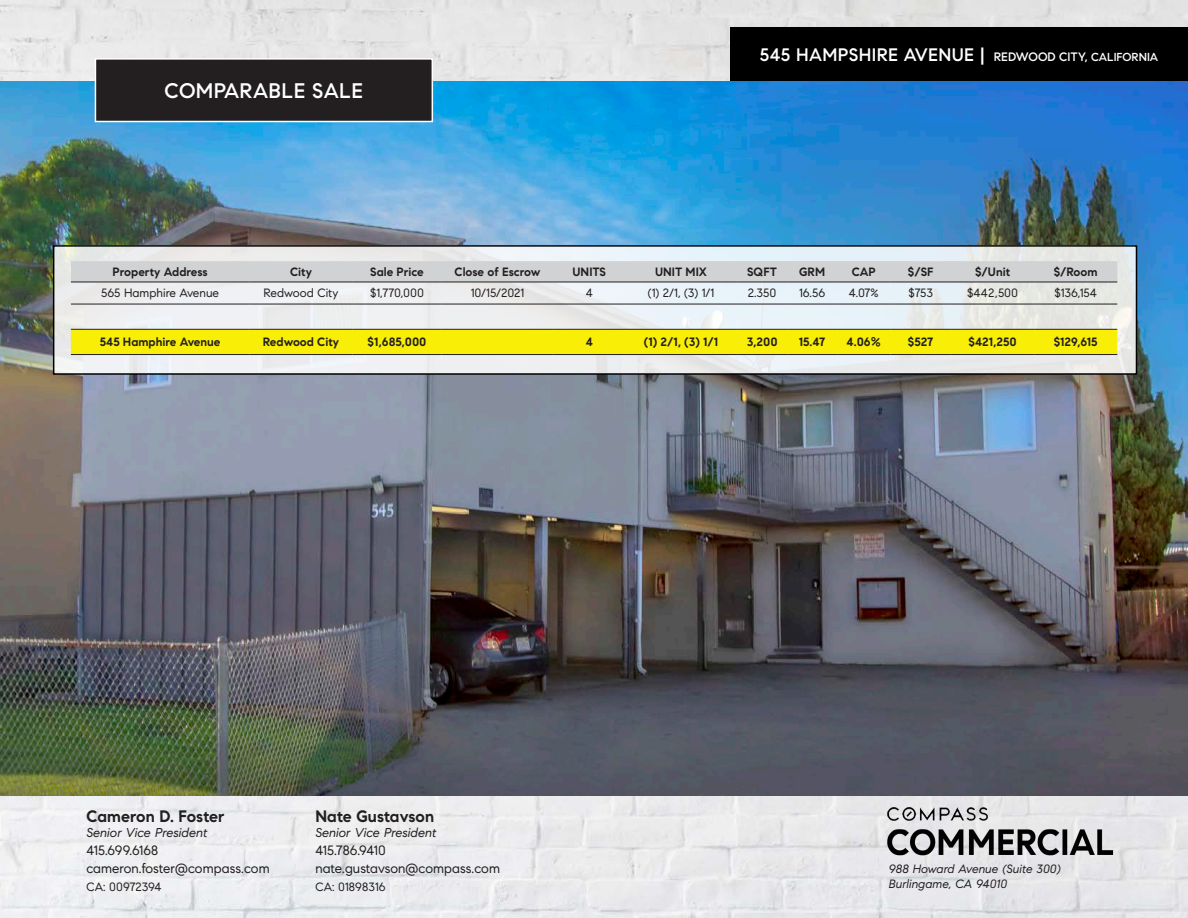
<style>
.page{position:relative;width:1188px;height:918px;background:#fff}
.page>*{position:absolute;margin:0;border:0;box-sizing:border-box;transform-origin:0 0}
.t1{font:500 21px "Compass Sans";letter-spacing:.02em;color:#fff}
.t2{font:500 18px "Compass Sans";letter-spacing:.02em;color:#fff}
.t3{font:700 16.5px "Compass Sans";color:#231f20}
.t4{font:13.5px/18px "Compass Sans";color:#231f20}
.t5{font:italic 12.75px "Compass Sans";color:#231f20}
.t6{font:700 12px "Compass Sans";color:#231f20}
.t7{font:12px "Compass Sans";color:#231f20}
.t8{font:italic 12px/15px "Compass Sans";color:#231f20}
.s1{font-size:12.15px}
.s2{font-size:11.55px}
</style>
<div class="page">
<img style="left:0;top:0;width:1188px;height:918px">
<div style="left:730px;top:27px;width:458px;height:54px;background:#000"></div>
<img style="left:879px;top:796px;width:309px;height:67px">
<img style="left:0;top:81px;width:1188px;height:715px">
<div style="left:95px;top:59px;width:337px;height:63px;background:#231f20"></div>
<div style="left:95px;top:58px;width:338px;height:64px;border:2px solid #fff"></div>
<svg style="left:52px;top:244px;width:1086px;height:132px"></svg>
<div style="left:71px;top:261px;width:1046px;height:21px;background:#d1d2d4"></div>
<div style="left:71px;top:330px;width:1046px;height:24px;background:#f9ee06"></div>
<hr style="left:71px;top:282px;width:178px;height:1px;background:#231f20">
<hr style="left:249px;top:282px;width:104px;height:1px;background:#231f20">
<hr style="left:353px;top:282px;width:88px;height:1px;background:#231f20">
<hr style="left:441px;top:282px;width:113px;height:1px;background:#231f20">
<hr style="left:554px;top:282px;width:71px;height:1px;background:#231f20">
<hr style="left:625px;top:282px;width:112px;height:1px;background:#231f20">
<hr style="left:737px;top:282px;width:50px;height:1px;background:#231f20">
<hr style="left:787px;top:282px;width:50px;height:1px;background:#231f20">
<hr style="left:837px;top:282px;width:53px;height:1px;background:#231f20">
<hr style="left:890px;top:282px;width:61px;height:1px;background:#231f20">
<hr style="left:951px;top:282px;width:83px;height:1px;background:#231f20">
<hr style="left:1034px;top:282px;width:83px;height:1px;background:#231f20">
<hr style="left:71px;top:304px;width:178px;height:1px;background:#231f20">
<hr style="left:249px;top:304px;width:104px;height:1px;background:#231f20">
<hr style="left:353px;top:304px;width:88px;height:1px;background:#231f20">
<hr style="left:441px;top:304px;width:113px;height:1px;background:#231f20">
<hr style="left:554px;top:304px;width:71px;height:1px;background:#231f20">
<hr style="left:625px;top:304px;width:112px;height:1px;background:#231f20">
<hr style="left:737px;top:304px;width:50px;height:1px;background:#231f20">
<hr style="left:787px;top:304px;width:50px;height:1px;background:#231f20">
<hr style="left:837px;top:304px;width:53px;height:1px;background:#231f20">
<hr style="left:890px;top:304px;width:61px;height:1px;background:#231f20">
<hr style="left:951px;top:304px;width:83px;height:1px;background:#231f20">
<hr style="left:1034px;top:304px;width:83px;height:1px;background:#231f20">
<hr style="left:71px;top:329px;width:178px;height:1px;background:#231f20">
<hr style="left:249px;top:329px;width:104px;height:1px;background:#231f20">
<hr style="left:353px;top:329px;width:88px;height:1px;background:#231f20">
<hr style="left:441px;top:329px;width:113px;height:1px;background:#231f20">
<hr style="left:554px;top:329px;width:71px;height:1px;background:#231f20">
<hr style="left:625px;top:329px;width:112px;height:1px;background:#231f20">
<hr style="left:737px;top:329px;width:50px;height:1px;background:#231f20">
<hr style="left:787px;top:329px;width:50px;height:1px;background:#231f20">
<hr style="left:837px;top:329px;width:53px;height:1px;background:#231f20">
<hr style="left:890px;top:329px;width:61px;height:1px;background:#231f20">
<hr style="left:951px;top:329px;width:83px;height:1px;background:#231f20">
<hr style="left:1034px;top:329px;width:83px;height:1px;background:#231f20">
<hr style="left:71px;top:354px;width:178px;height:1px;background:#231f20">
<hr style="left:249px;top:354px;width:104px;height:1px;background:#231f20">
<hr style="left:353px;top:354px;width:88px;height:1px;background:#231f20">
<hr style="left:441px;top:354px;width:113px;height:1px;background:#231f20">
<hr style="left:554px;top:354px;width:71px;height:1px;background:#231f20">
<hr style="left:625px;top:354px;width:112px;height:1px;background:#231f20">
<hr style="left:737px;top:354px;width:50px;height:1px;background:#231f20">
<hr style="left:787px;top:354px;width:50px;height:1px;background:#231f20">
<hr style="left:837px;top:354px;width:53px;height:1px;background:#231f20">
<hr style="left:890px;top:354px;width:61px;height:1px;background:#231f20">
<hr style="left:951px;top:354px;width:83px;height:1px;background:#231f20">
<hr style="left:1034px;top:354px;width:83px;height:1px;background:#231f20">
<p class="t1" style="left:165px;top:78px;width:200px">COMPARABLE SALE</p>
<h2 class="t2" style="left:760px;top:44px;width:400px">545 HAMPSHIRE AVENUE | <span class="s1">REDWOOD CITY,</span> <span class="s2">CALIFORNIA</span></h2>
<p class="t6" style="left:113px;top:265px;width:97px">Property Address</p>
<p class="t6" style="left:290px;top:265px;width:23px">City</p>
<p class="t6" style="left:370px;top:265px;width:55px">Sale Price</p>
<p class="t6" style="left:455px;top:265px;width:88px">Close of Escrow</p>
<p class="t6" style="left:573px;top:265px;width:35px">UNITS</p>
<p class="t6" style="left:655px;top:265px;width:53px">UNIT MIX</p>
<p class="t6" style="left:747px;top:265px;width:31px">SQFT</p>
<p class="t6" style="left:799px;top:265px;width:27px">GRM</p>
<p class="t6" style="left:852px;top:265px;width:26px">CAP</p>
<p class="t6" style="left:908px;top:265px;width:27px">$/SF</p>
<p class="t6" style="left:975px;top:265px;width:37px">$/Unit</p>
<p class="t6" style="left:1054px;top:265px;width:45px">$/Room</p>
<p class="t7" style="left:101px;top:286px;width:120px">565 Hamphire Avenue</p>
<p class="t7" style="left:264px;top:286px;width:76px">Redwood City</p>
<p class="t7" style="left:370px;top:286px;width:56px">$1,770,000</p>
<p class="t7" style="left:471px;top:286px;width:55px">10/15/2021</p>
<p class="t7" style="left:586px;top:286px;width:9px">4</p>
<p class="t7" style="left:648px;top:286px;width:68px">(1) 2/1, (3) 1/1</p>
<p class="t7" style="left:748px;top:286px;width:30px">2.350</p>
<p class="t7" style="left:799px;top:286px;width:28px">16.56</p>
<p class="t7" style="left:849px;top:286px;width:31px">4.07%</p>
<p class="t7" style="left:908px;top:286px;width:26px">$753</p>
<p class="t7" style="left:967px;top:286px;width:52px">$442,500</p>
<p class="t7" style="left:1054px;top:286px;width:44px">$136,154</p>
<p class="t6" style="left:100px;top:335px;width:122px">545 Hamphire Avenue</p>
<p class="t6" style="left:263px;top:335px;width:78px">Redwood City</p>
<p class="t6" style="left:368px;top:335px;width:60px">$1,685,000</p>
<p class="t6" style="left:586px;top:335px;width:9px">4</p>
<p class="t6" style="left:644px;top:335px;width:76px">(1) 2/1, (3) 1/1</p>
<p class="t6" style="left:747px;top:335px;width:32px">3,200</p>
<p class="t6" style="left:799px;top:335px;width:28px">15.47</p>
<p class="t6" style="left:847px;top:335px;width:36px">4.06%</p>
<p class="t6" style="left:908px;top:335px;width:27px">$527</p>
<p class="t6" style="left:969px;top:335px;width:50px">$421,250</p>
<p class="t6" style="left:1054px;top:335px;width:45px">$129,615</p>
<h3 class="t3" style="left:86px;top:806px;width:140px">Cameron D. Foster</h3>
<p class="t5" style="left:86px;top:825px;width:123px">Senior Vice President</p>
<p class="t4" style="left:86px;top:841px;width:185px">415.699.6168 cameron.foster@compass.com</p>
<p class="t7" style="left:86px;top:880px;width:77px">CA: 00972394</p>
<h3 class="t3" style="left:315px;top:806px;width:121px">Nate Gustavson</h3>
<p class="t5" style="left:315px;top:825px;width:123px">Senior Vice President</p>
<p class="t4" style="left:315px;top:841px;width:187px">415.786.9410 nate.gustavson@compass.com</p>
<p class="t7" style="left:315px;top:880px;width:72px">CA: 01898316</p>
<p class="t8" style="left:889px;top:861px;width:174px">988 Howard Avenue (Suite 300)<br>Burlingame, CA 94010</p>
</div>
